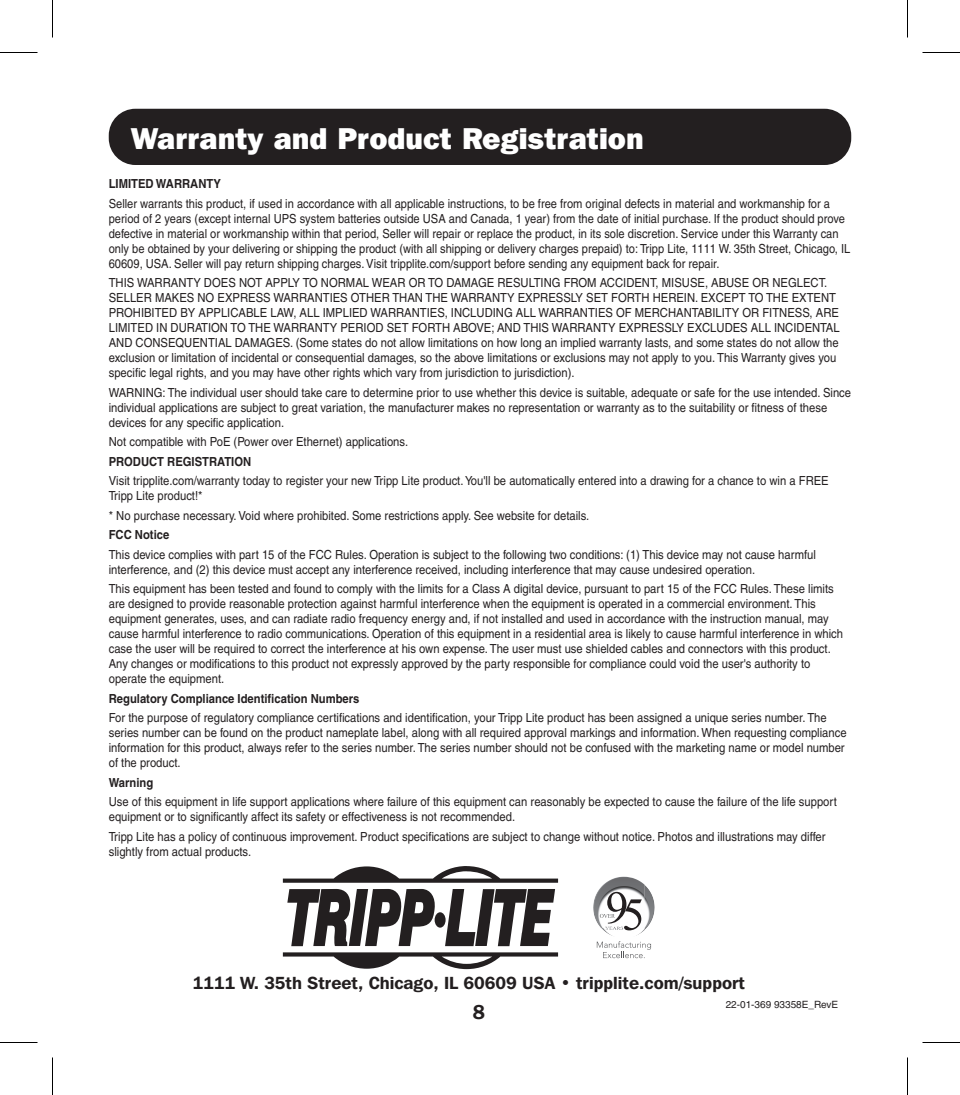
<style>
.page{position:relative;width:960px;height:1095px;background:#fff}
.page>*{position:absolute;margin:0;border:0;box-sizing:border-box;transform-origin:0 0}
.t1{font:800 30px "Franklin Gothic IT Cby BT";color:#fff}
.t2{font:600 20px "Franklin Gothic IT Cby BT";color:#231f20}
.t3{font:600 17.5px "Franklin Gothic IT Cby BT";color:#231f20}
.t4{font:12.5px/15px "Helvetica";color:#231f20;scale:.9 1}
.t5{font:12.5px/15px "Helvetica";color:#231f20;scale:.89 1}
.t6{font:700 12.5px "Helvetica";color:#231f20;scale:.9 1}
.t7{font:10px "Helvetica";color:#231f20}
</style>
<div class="page">
<div style="left:109px;top:109px;width:742px;height:56px;background:#231f20;border-radius:27px"></div>
<div style="left:435px;top:912px;width:11px;height:16px;background:#231f20;border-radius:50%"></div>
<svg style="left:287px;top:889px;width:149px;height:57px"></svg>
<svg style="left:445px;top:889px;width:110px;height:57px"></svg>
<svg style="left:283px;top:866px;width:275px;height:17px"></svg>
<svg style="left:283px;top:952px;width:275px;height:17px"></svg>
<img style="left:597px;top:877px;width:25px;height:15px">
<img style="left:644px;top:890px;width:11px;height:40px">
<img style="left:603px;top:930px;width:34px;height:6px">
<svg style="left:597px;top:941px;width:54px;height:17px"></svg>
<svg style="left:600px;top:892px;width:42px;height:38px"></svg>
<hr style="left:0;top:52px;width:38px;height:1px;background:#000">
<hr style="left:922px;top:52px;width:38px;height:1px;background:#000">
<hr style="left:0;top:1042px;width:38px;height:1px;background:#000">
<hr style="left:922px;top:1042px;width:38px;height:1px;background:#000">
<hr style="left:52px;top:0;width:1px;height:38px;background:#000">
<hr style="left:52px;top:1058px;width:1px;height:37px;background:#000">
<hr style="left:907px;top:0;width:1px;height:38px;background:#000">
<hr style="left:907px;top:1058px;width:1px;height:37px;background:#000">
<p class="t1" style="left:131px;top:119px;width:514px">Warranty and Product Registration</p>
<p class="t6" style="left:109px;top:176px;width:126px">LIMITED WARRANTY</p>
<p class="t5" style="left:109px;top:196px;width:835px">Seller warrants this product, if used in accordance with all applicable instructions, to be free from original defects in material and workmanship for a period of 2 years (except internal UPS system batteries outside USA and Canada, 1 year) from the date of initial purchase. If the product should prove defective in material or workmanship within that period, Seller will repair or replace the product, in its sole discretion. Service under this Warranty can only be obtained by your delivering or shipping the product (with all shipping or delivery charges prepaid) to: Tripp Lite, 1111 W. 35th Street, Chicago, IL 60609, USA. Seller will pay return shipping charges. Visit tripplite.com/support before sending any equipment back for repair.</p>
<p class="t4" style="left:109px;top:276px;width:814px">THIS WARRANTY DOES NOT APPLY TO NORMAL WEAR OR TO DAMAGE RESULTING FROM ACCIDENT, MISUSE, ABUSE OR NEGLECT.<br>SELLER MAKES NO EXPRESS WARRANTIES OTHER THAN THE WARRANTY EXPRESSLY SET FORTH HEREIN. EXCEPT TO THE EXTENT PROHIBITED BY APPLICABLE LAW, ALL IMPLIED WARRANTIES, INCLUDING ALL WARRANTIES OF MERCHANTABILITY OR FITNESS, ARE LIMITED IN DURATION TO THE WARRANTY PERIOD SET FORTH ABOVE; AND THIS WARRANTY EXPRESSLY EXCLUDES ALL INCIDENTAL AND CONSEQUENTIAL DAMAGES. (Some states do not allow limitations on how long an implied warranty lasts, and some states do not allow the exclusion or limitation of incidental or consequential damages, so the above limitations or exclusions may not apply to you. This Warranty gives you specific legal rights, and you may have other rights which vary from jurisdiction to jurisdiction).</p>
<p class="t4" style="left:109px;top:385px;width:826px">WARNING: The individual user should take care to determine prior to use whether this device is suitable, adequate or safe for the use intended. Since individual applications are subject to great variation, the manufacturer makes no representation or warranty as to the suitability or fitness of these devices for any specific application.</p>
<p class="t4" style="left:109px;top:435px;width:334px">Not compatible with PoE (Power over Ethernet) applications.</p>
<p class="t6" style="left:109px;top:454px;width:160px">PRODUCT REGISTRATION</p>
<p class="t4" style="left:109px;top:474px;width:802px">Visit tripplite.com/warranty today to register your new Tripp Lite product. You'll be automatically entered into a drawing for a chance to win a FREE<br>Tripp Lite product!*</p>
<p class="t4" style="left:109px;top:508px;width:535px">* No purchase necessary. Void where prohibited. Some restrictions apply. See website for details.</p>
<p class="t6" style="left:109px;top:527px;width:69px">FCC Notice</p>
<p class="t4" style="left:109px;top:547px;width:787px">This device complies with part 15 of the FCC Rules. Operation is subject to the following two conditions: (1) This device may not cause harmful interference, and (2) this device must accept any interference received, including interference that may cause undesired operation.</p>
<p class="t4" style="left:109px;top:582px;width:817px">This equipment has been tested and found to comply with the limits for a Class A digital device, pursuant to part 15 of the FCC Rules. These limits are designed to provide reasonable protection against harmful interference when the equipment is operated in a commercial environment. This equipment generates, uses, and can radiate radio frequency energy and, if not installed and used in accordance with the instruction manual, may cause harmful interference to radio communications. Operation of this equipment in a residential area is likely to cause harmful interference in which case the user will be required to correct the interference at his own expense. The user must use shielded cables and connectors with this product.<br>Any changes or modifications to this product not expressly approved by the party responsible for compliance could void the user's authority to operate the equipment.</p>
<p class="t6" style="left:109px;top:691px;width:280px">Regulatory Compliance Identification Numbers</p>
<p class="t4" style="left:109px;top:711px;width:821px">For the purpose of regulatory compliance certifications and identification, your Tripp Lite product has been assigned a unique series number. The series number can be found on the product nameplate label, along with all required approval markings and information. When requesting compliance information for this product, always refer to the series number. The series number should not be confused with the marketing name or model number of the product.</p>
<p class="t6" style="left:109px;top:775px;width:51px">Warning</p>
<p class="t4" style="left:109px;top:795px;width:811px">Use of this equipment in life support applications where failure of this equipment can reasonably be expected to cause the failure of the life support equipment or to significantly affect its safety or effectiveness is not recommended.</p>
<p class="t4" style="left:109px;top:829px;width:798px">Tripp Lite has a policy of continuous improvement. Product specifications are subject to change without notice. Photos and illustrations may differ slightly from actual products.</p>
<p class="t3" style="left:192px;top:972px;width:554px">1111 W. 35th Street, Chicago, IL 60609 USA • tripplite.com/support</p>
<p class="t7" style="left:726px;top:998px;width:114px">22-01-369 93358E_RevE</p>
<h2 class="t2" style="left:473px;top:999px;width:14px">8</h2>
</div>
